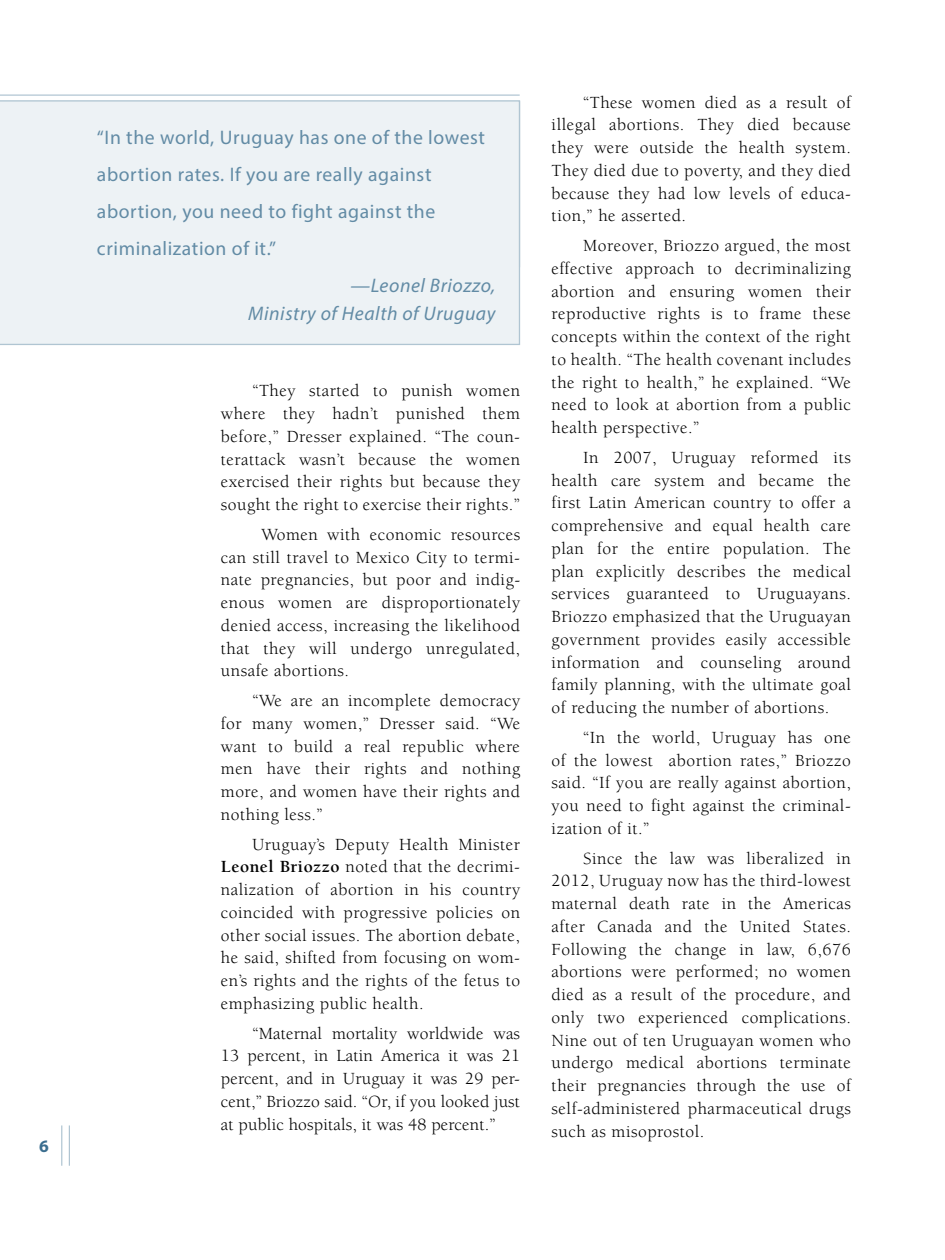
<style>
.page{position:relative;width:945px;height:1260px;background:#fff}
.page>*{position:absolute;margin:0;border:0;box-sizing:border-box;transform-origin:0 0}
.t1{font:19.6px/36.8px "Myriad Pro";letter-spacing:.03em;color:#628ba5}
.t2{font:italic 19.6px/27.3px "Myriad Pro";letter-spacing:.03em;color:#628ba5;text-align:right}
.t3{font:17.5px/22.8px "Berkeley";letter-spacing:.03em;color:#000;text-align:justify}
.t4{font:700 17.5px "Myriad Pro";color:#3b6e8f}
.s1{font-weight:700}
</style>
<div class="page">
<hr style="left:61px;top:1125px;width:1px;height:41px;background:#b0c5d2">
<hr style="left:69px;top:1125px;width:1px;height:41px;background:#b0c5d2">
<div style="left:0;top:100px;width:521px;height:245px;background:#edf2f5"></div>
<hr style="left:519px;top:101px;width:1px;height:166px;background:#b0c5d2">
<hr style="left:0;top:94px;width:520px;height:2px;background:#b0c5d2">
<p class="t4" style="left:39px;top:1135px;width:11px">6</p>
<p class="t1" style="left:97px;top:119px;width:390px">“In the world, Uruguay has one of the lowest abortion rates. If you are really against abortion, you need to fight against the criminalization of it.”</p>
<p class="t2" style="left:248px;top:272px;width:249px">—Leonel Briozzo,<br>Ministry of Health of Uruguay</p>
<p class="t3" style="left:221px;top:380px;width:301px;text-indent:31px">“They started to punish women where they hadn’t punished them before,” Dresser explained. “The coun&shy;terattack wasn’t because the women exercised their rights but because they sought the right to exercise their rights.”</p>
<p class="t3" style="left:221px;top:523px;width:301px;text-indent:40px">Women with economic resources can still travel to Mexico City to termi&shy;nate pregnancies, but poor and indig&shy;enous women are disproportionately denied access, increasing the likelihood that they will undergo unregulated, unsafe abortions.</p>
<p class="t3" style="left:221px;top:690px;width:301px;text-indent:31px">“We are an incomplete democracy for many women,” Dresser said. “We want to build a real republic where men have their rights and nothing more, and women have their rights and nothing less.”</p>
<p class="t3" style="left:221px;top:833px;width:301px;text-indent:31px">Uruguay’s Deputy Health Minister <span class="s1">Leonel Briozzo</span> noted that the decrimi&shy;nalization of abortion in his country coincided with progressive policies on other social issues. The abortion debate, he said, shifted from focusing on wom&shy;en’s rights and the rights of the fetus to emphasizing public health.</p>
<p class="t3" style="left:221px;top:1022px;width:301px;text-indent:31px">“Maternal mortality worldwide was 13 percent, in Latin America it was 21 percent, and in Uruguay it was 29 per&shy;cent,” Briozzo said. “Or, if you looked just at public hospitals, it was 48 percent.”</p>
<p class="t3" style="left:552px;top:91px;width:301px;text-indent:32px">“These women died as a result of illegal abortions. They died because they were outside the health system.<br>They died due to poverty, and they died because they had low levels of educa&shy;tion,” he asserted.</p>
<p class="t3" style="left:552px;top:235px;width:301px;text-indent:32px">Moreover, Briozzo argued, the most effective approach to decriminalizing abortion and ensuring women their reproductive rights is to frame these concepts within the context of the right to health. “The health covenant includes the right to health,” he explained. “We need to look at abortion from a public health perspective.”</p>
<p class="t3" style="left:552px;top:446px;width:301px;text-indent:32px">In 2007, Uruguay reformed its health care system and became the first Latin American country to offer a comprehensive and equal health care plan for the entire population. The plan explicitly describes the medical services guaranteed to Uruguayans.<br>Briozzo emphasized that the Uruguayan government provides easily accessible information and counseling around family planning, with the ultimate goal of reducing the number of abortions.</p>
<p class="t3" style="left:552px;top:726px;width:301px;text-indent:32px">“In the world, Uruguay has one of the lowest abortion rates,” Briozzo said. “If you are really against abortion, you need to fight against the criminal&shy;ization of it.”</p>
<p class="t3" style="left:552px;top:847px;width:301px;text-indent:32px">Since the law was liberalized in 2012, Uruguay now has the third-lowest maternal death rate in the Americas after Canada and the United States.<br>Following the change in law, 6,676 abortions were performed; no women died as a result of the procedure, and only two experienced complications.<br>Nine out of ten Uruguayan women who undergo medical abortions terminate their pregnancies through the use of self-administered pharmaceutical drugs such as misoprostol.</p>
</div>
